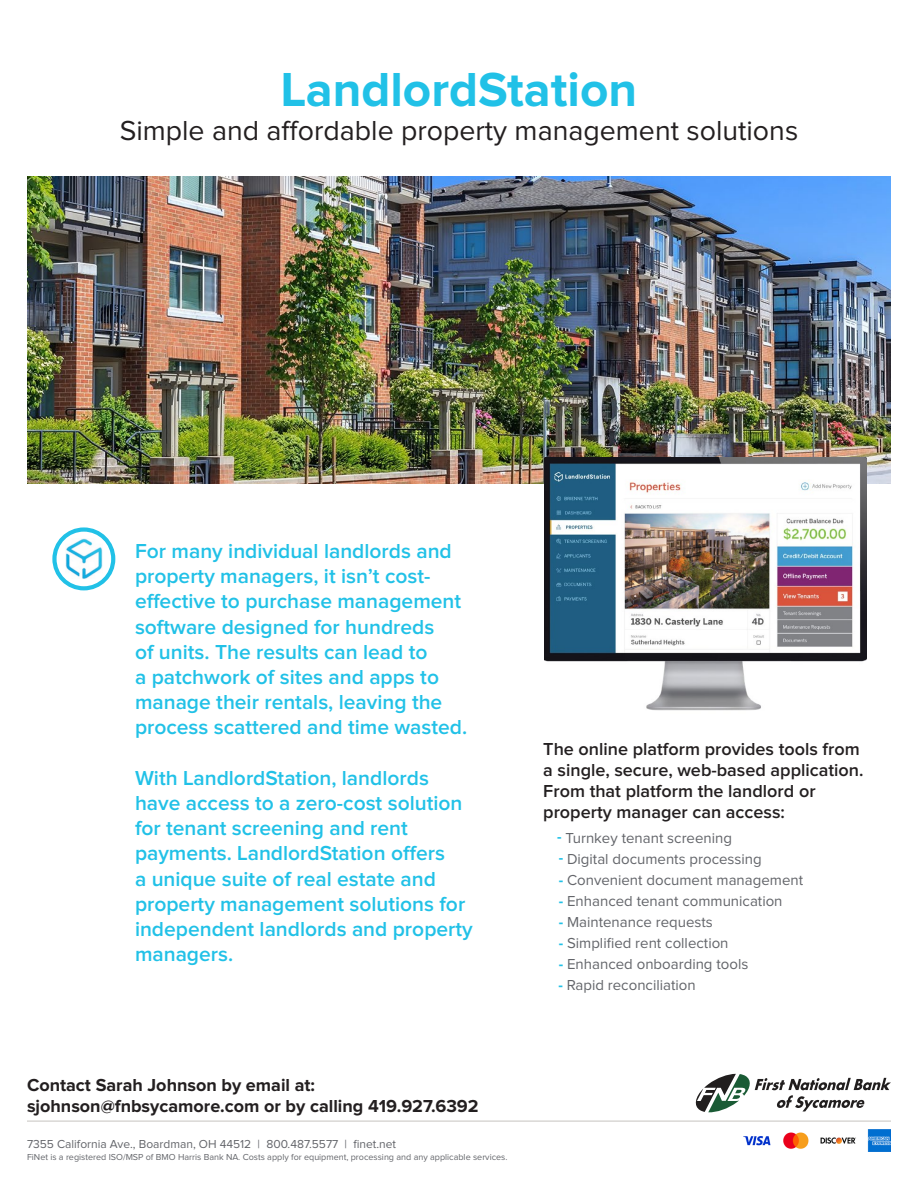
<style>
.page{position:relative;width:918px;height:1188px;background:#fff}
.page>*{position:absolute;margin:0;border:0;box-sizing:border-box;transform-origin:0 0}
.t1{font:700 49.5px "Proxima Nova";color:#21c1e7}
.t2{font:28.5px "Proxima Nova";color:#231f20}
.t3{font:600 21px/25.2px "Proxima Nova";color:#21c1e7}
.t4{font:600 18px/21px "Proxima Nova";color:#231f20}
.t5{font:700 18px/21.6px "Proxima Nova";color:#231f20}
.t6{font:15px "Proxima Nova";color:#63656a}
.t7{font:12px "Proxima Nova";color:#63656a}
.t8{font:9px "Proxima Nova";color:#63656a}
.s1{font-weight:700;color:#21c1e7}
</style>
<div class="page">
<img style="left:744px;top:1129px;width:147px;height:23px">
<hr style="left:27px;top:1120px;width:864px;height:2px;background:#d9d7d5">
<svg style="left:696px;top:1074px;width:195px;height:38px"></svg>
<img style="left:27px;top:177px;width:864px;height:307px">
<img style="left:545px;top:458px;width:321px;height:253px">
<svg style="left:52px;top:527px;width:64px;height:64px"></svg>
<p class="t1" style="left:281px;top:67px;width:358px">LandlordStation</p>
<p class="t2" style="left:120px;top:118px;width:680px">Simple and affordable property management solutions</p>
<p class="t3" style="left:135px;top:539px;width:334px">For many individual landlords and property managers, it isn’t cost&shy;effective to purchase management software designed for hundreds<br>of units. The results can lead to<br>a patchwork of sites and apps to manage their rentals, leaving the process scattered and time wasted.</p>
<p class="t3" style="left:135px;top:766px;width:339px">With LandlordStation, landlords have access to a zero-cost solution for tenant screening and rent payments. LandlordStation offers<br>a unique suite of real estate and property management solutions for independent landlords and property managers.</p>
<p class="t5" style="left:27px;top:1075px;width:453px">Contact Sarah Johnson by email at: sjohnson@fnbsycamore.com or by calling 419.927.6392</p>
<p class="t7" style="left:27px;top:1139px;width:371px">7355 California Ave., Boardman, OH 44512 | 800.487.5577 | finet.net</p>
<p class="t8" style="left:27px;top:1153px;width:482px">FiNet is a registered ISO/MSP of BMO Harris Bank NA. Costs apply for equipment, processing and any applicable services.</p>
<p class="t4" style="left:543px;top:739px;width:322px">The online platform provides tools from a single, secure, web-based application.<br>From that platform the landlord or property manager can access:</p>
<p class="t6" style="left:557px;top:831px;width:176px"><span class="s1">-</span> Turnkey tenant screening</p>
<p class="t6" style="left:559px;top:852px;width:205px"><span class="s1">-</span> Digital documents processing</p>
<p class="t6" style="left:559px;top:873px;width:246px"><span class="s1">-</span> Convenient document management</p>
<p class="t6" style="left:559px;top:894px;width:225px"><span class="s1">-</span> Enhanced tenant communication</p>
<p class="t6" style="left:559px;top:915px;width:156px"><span class="s1">-</span> Maintenance requests</p>
<p class="t6" style="left:559px;top:936px;width:171px"><span class="s1">-</span> Simplified rent collection</p>
<p class="t6" style="left:559px;top:957px;width:191px"><span class="s1">-</span> Enhanced onboarding tools</p>
<p class="t6" style="left:558px;top:978px;width:139px"><span class="s1">-</span> Rapid reconciliation</p>
</div>
